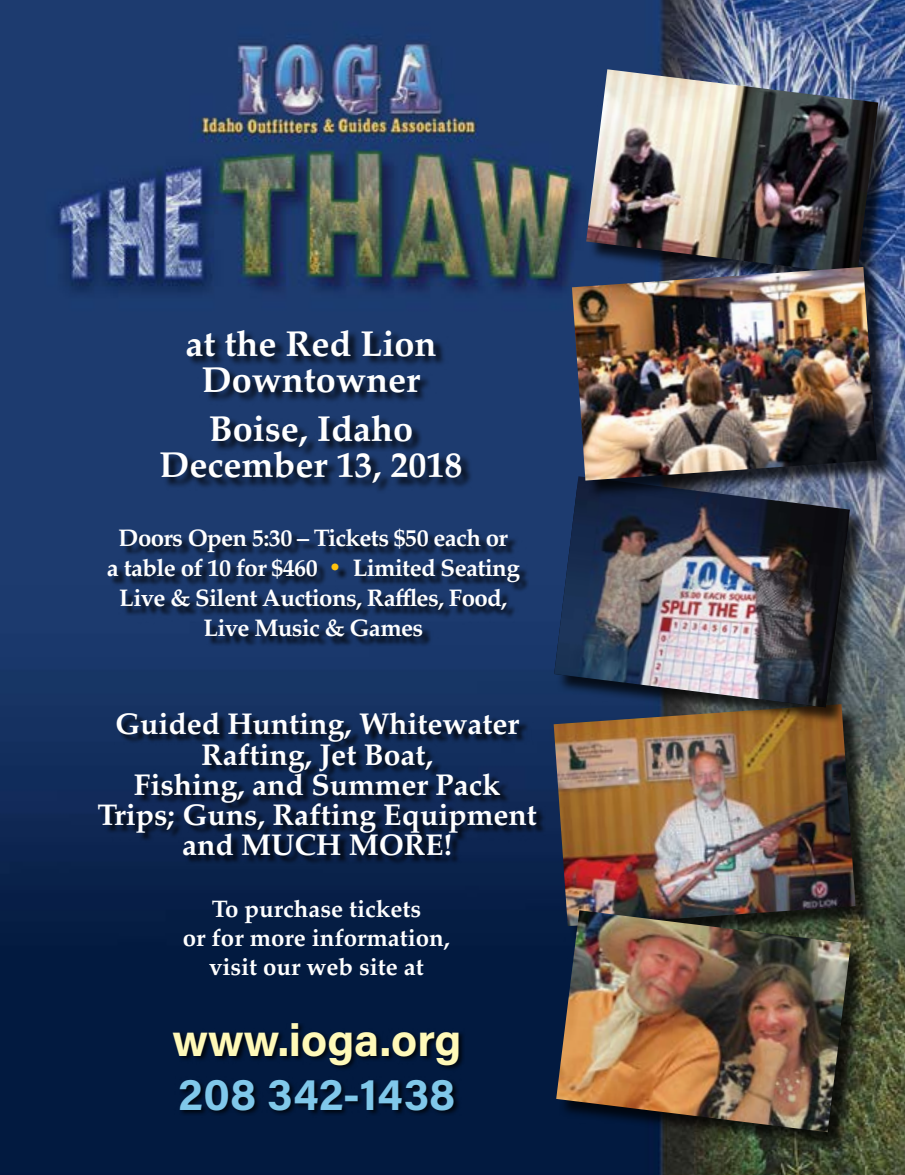
<style>
.page{position:relative;width:905px;height:1175px;background:#fff}
.page>*{position:absolute;margin:0;border:0;box-sizing:border-box;transform-origin:0 0}
.t1{font:700 45px "Acumin Pro";letter-spacing:-.01em;color:#fff9b8}
.t2{font:700 45px "Acumin Pro";letter-spacing:.005em;color:#80c8ea}
.t3{font:700 36px/36px "Palatino";color:#fff;text-align:center}
.t4{font:700 30px/30px "Palatino";color:#fff;text-align:center}
.t5{font:700 24px/30px "Palatino";letter-spacing:-.025em;color:#fff;text-align:center}
.t6{font:700 24px/28.8px "Palatino";color:#fff;text-align:center}
.s1{color:#ffc20e}
</style>
<div class="page">
<img style="left:0;top:0;width:904px;height:1174px">
<div style="left:588px;top:72px;width:308px;height:222px;background:#000;opacity:.75"></div>
<img style="left:586px;top:69px;width:292px;height:200px">
<div style="left:556px;top:706px;width:318px;height:239px;background:#000;opacity:.75"></div>
<img style="left:553px;top:704px;width:302px;height:222px">
<div style="left:162px;top:330px;width:311px;height:164px;background:#000;opacity:.79"></div>
<div style="left:111px;top:531px;width:418px;height:116px;background:#000;opacity:.75"></div>
<div style="left:101px;top:714px;width:445px;height:150px;background:#000;opacity:.75"></div>
<div style="left:173px;top:1022px;width:293px;height:95px;background:#000;opacity:.75"></div>
<div style="left:556px;top:479px;width:312px;height:247px;background:#000;opacity:.75"></div>
<img style="left:554px;top:476px;width:295px;height:231px">
<div style="left:558px;top:912px;width:311px;height:237px;background:#000;opacity:.75"></div>
<img style="left:556px;top:910px;width:294px;height:222px">
<div style="left:574px;top:269px;width:321px;height:231px;background:#000;opacity:.75"></div>
<img style="left:572px;top:267px;width:304px;height:213px">
<h2 class="t3" style="left:185px;top:325px;width:252px">at the Red Lion<br>Downtowner</h2>
<h2 class="t3" style="left:159px;top:410px;width:304px">Boise, Idaho<br>December 13, 2018</h2>
<p class="t5" style="left:107px;top:522px;width:414px">Doors Open 5:30 – Tickets $50 each or<br>a table of 10 for $460 <span class="s1">•</span> Limited Seating<br>Live &amp; Silent Auctions, Raffles, Food,<br>Live Music &amp; Games</p>
<p class="t4" style="left:97px;top:708px;width:441px">Guided Hunting, Whitewater<br>Rafting, Jet Boat,<br>Fishing, and Summer Pack<br>Trips; Guns, Rafting Equipment and MUCH MORE!</p>
<p class="t6" style="left:183px;top:894px;width:268px">To purchase tickets<br>or for more information, visit our web site at</p>
<h1 class="t1" style="left:172px;top:1008px;width:291px">www.ioga.org</h1>
<h1 class="t2" style="left:178px;top:1062px;width:279px">208 342-1438</h1>
</div>
